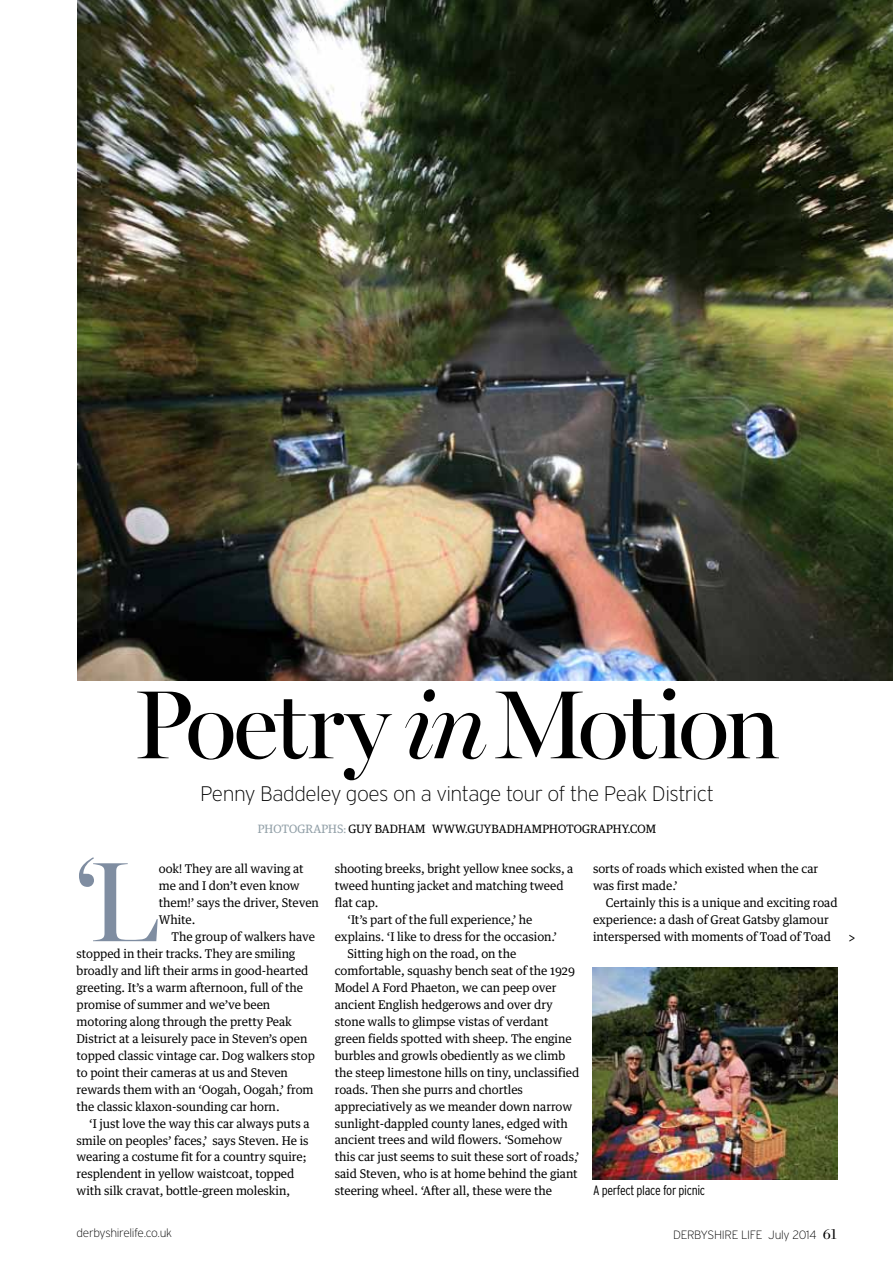
<style>
.page{position:relative;width:893px;height:1263px;background:#fff}
.page>*{position:absolute;margin:0;border:0;box-sizing:border-box;transform-origin:0 0}
.t1{font:114px "Miller Banner";color:#7f8da1}
.t2{font:97.5px "Miller Banner";letter-spacing:-.045em;color:#000}
.t3{font:200 21px "Interstate";letter-spacing:-.025em;color:#000}
.t4{font:15px "Guardian Text Egyp";color:#000;scale:.8 1}
.t5{font:300 condensed 13.5px "Interstate";letter-spacing:-.025em;color:#000}
.t6{font:12px/17px "Guardian Text Egyp";letter-spacing:-.005em;color:#000}
.t7{font:12px "Guardian Egyp";letter-spacing:.015em;color:#000}
.t8{font:200 12px "Interstate";letter-spacing:-.025em;color:#000}
.s1{font-style:italic}
.s2{color:#919fa7}
.s3{font-family:"Bodoni";font-weight:400;font-size:15px}
</style>
<div class="page">
<img style="left:77px;top:0;width:816px;height:680px">
<img style="left:593px;top:967px;width:244px;height:212px">
<h2 class="t2" style="left:133px;top:667px;width:649px">Poetry <span class="s1">in</span> Motion</h2>
<h3 class="t3" style="left:200px;top:782px;width:516px">Penny Baddeley goes on a vintage tour of the Peak District</h3>
<p class="t7" style="left:258px;top:821px;width:400px"><span class="s2">PHOTOGRAPHS:</span> GUY BADHAM WWW.GUYBADHAMPHOTOGRAPHY.COM</p>
<h1 class="t1" style="left:77px;top:834px;width:83px">‘L</h1>
<p class="t6" style="left:159px;top:859px;width:162px">ook! They are all waving at me and I don’t even know them!’ says the driver, Steven<br>White.</p>
<p class="t6" style="left:77px;top:927px;width:240px;text-indent:95px">The group of walkers have stopped in their tracks. They are smiling broadly and lift their arms in good-hearted greeting. It’s a warm afternoon, full of the promise of summer and we’ve been motoring along through the pretty Peak District at a leisurely pace in Steven’s open topped classic vintage car. Dog walkers stop to point their cameras at us and Steven rewards them with an ‘Oogah, Oogah,’ from the classic klaxon-sounding car horn.</p>
<p class="t6" style="left:77px;top:1113px;width:234px;text-indent:13px">‘I just love the way this car always puts a smile on peoples’ faces,’ says Steven. He is wearing a costume fit for a country squire; resplendent in yellow waistcoat, topped with silk cravat, bottle-green moleskin,</p>
<p class="t6" style="left:335px;top:859px;width:240px">shooting breeks, bright yellow knee socks, a</p>
<p class="t6" style="left:335px;top:876px;width:230px">tweed hunting jacket and matching tweed</p>
<p class="t6" style="left:335px;top:893px;width:45px">flat cap.</p>
<p class="t6" style="left:348px;top:910px;width:186px">‘It’s part of the full experience,’ he</p>
<p class="t6" style="left:335px;top:927px;width:224px">explains. ‘I like to dress for the occasion.’</p>
<p class="t6" style="left:348px;top:944px;width:170px">Sitting high on the road, on the</p>
<p class="t6" style="left:335px;top:961px;width:242px">comfortable, squashy bench seat of the 1929</p>
<p class="t6" style="left:335px;top:978px;width:223px">Model A Ford Phaeton, we can peep over</p>
<p class="t6" style="left:335px;top:995px;width:220px">ancient English hedgerows and over dry</p>
<p class="t6" style="left:335px;top:1012px;width:215px">stone walls to glimpse vistas of verdant</p>
<p class="t6" style="left:335px;top:1029px;width:239px">green fields spotted with sheep. The engine</p>
<p class="t6" style="left:335px;top:1046px;width:232px">burbles and growls obediently as we climb</p>
<p class="t6" style="left:335px;top:1063px;width:246px">the steep limestone hills on tiny, unclassified</p>
<p class="t6" style="left:335px;top:1079px;width:190px">roads. Then she purrs and chortles</p>
<p class="t6" style="left:335px;top:1096px;width:239px">appreciatively as we meander down narrow</p>
<p class="t6" style="left:335px;top:1113px;width:235px">sunlight-dappled county lanes, edged with</p>
<p class="t6" style="left:335px;top:1130px;width:229px">ancient trees and wild flowers. ‘Somehow</p>
<p class="t6" style="left:335px;top:1147px;width:246px">this car just seems to suit these sort of roads,’</p>
<p class="t6" style="left:335px;top:1164px;width:244px">said Steven, who is at home behind the giant</p>
<p class="t6" style="left:335px;top:1181px;width:219px">steering wheel. ‘After all, these were the</p>
<p class="t6" style="left:593px;top:859px;width:227px">sorts of roads which existed when the car was first made.’</p>
<p class="t6" style="left:593px;top:893px;width:246px;text-indent:13px">Certainly this is a unique and exciting road experience: a dash of Great Gatsby glamour interspersed with moments of Toad of Toad</p>
<p class="t5" style="left:593px;top:1182px;width:114px">A perfect place for picnic</p>
<p class="t4" style="left:848px;top:925px;width:10px">&gt;</p>
<p class="t8" style="left:77px;top:1226px;width:97px">derbyshirelife.co.uk</p>
<p class="t8" style="left:673px;top:1228px;width:166px">DERBYSHIRE LIFE July 2014 <span class="s3">61</span></p>
</div>
